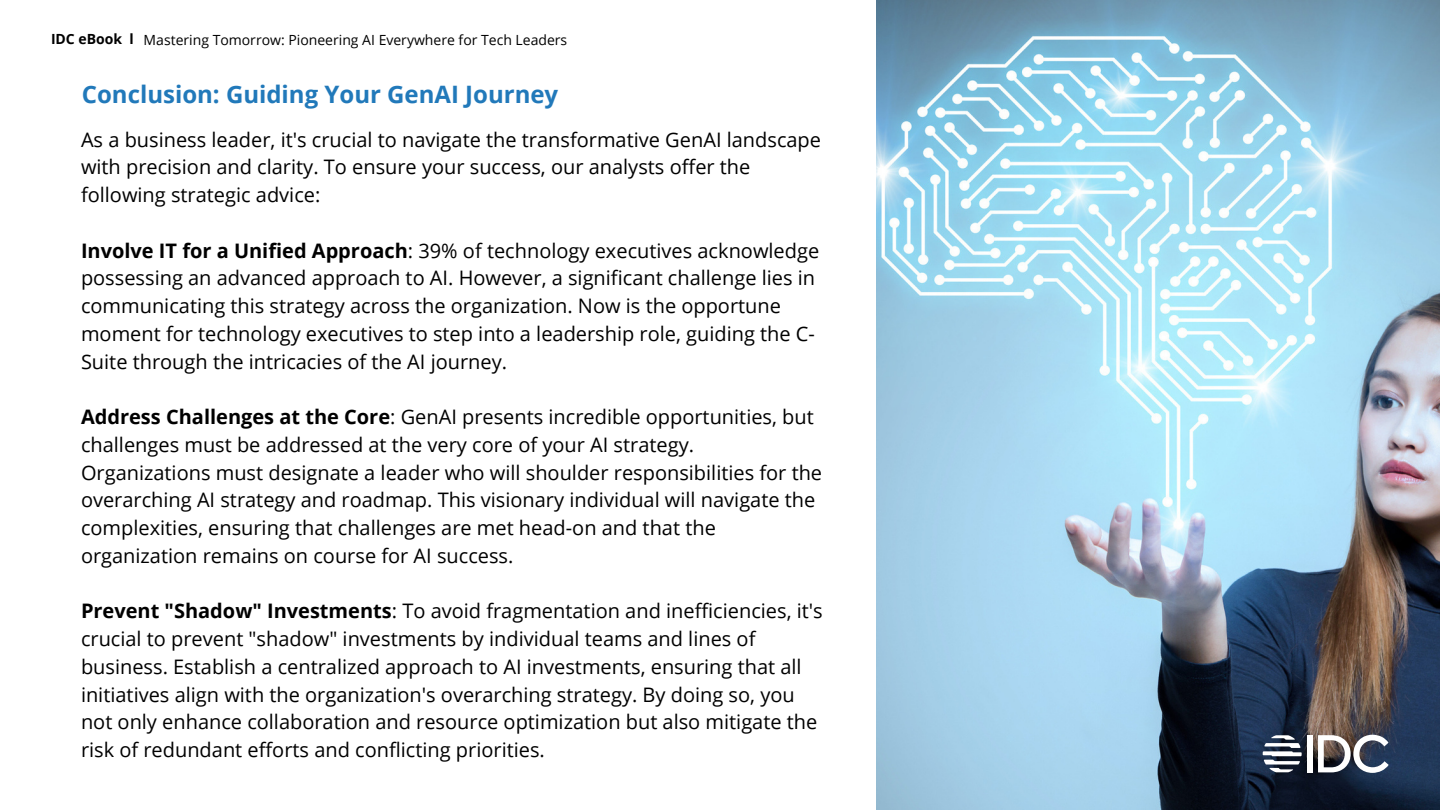
<style>
.page{position:relative;width:1440px;height:810px;background:#fff}
.page>*{position:absolute;margin:0;border:0;box-sizing:border-box;transform-origin:0 0}
.t1{font:700 24px "Open Sans";color:#2179ba}
.t2{font:20px/27.8px "Open Sans";color:#000}
.t3{font:14px "Open Sans";color:#000}
.t4{font:700 14px "Open Sans";color:#000}
.s1{font-weight:700}
</style>
<div class="page">
<img style="left:876px;top:0;width:564px;height:810px">
<div style="left:1307px;top:735px;width:6px;height:37px;background:#fff"></div>
<svg style="left:1318px;top:735px;width:71px;height:38px"></svg>
<svg style="left:1263px;top:735px;width:39px;height:37px"></svg>
<p class="t4" style="left:51px;top:29px;width:84px">IDC eBook l</p>
<p class="t3" style="left:144px;top:30px;width:425px">Mastering Tomorrow: Pioneering AI Everywhere for Tech Leaders</p>
<p class="t1" style="left:82px;top:78px;width:478px">Conclusion: Guiding Your GenAI Journey</p>
<p class="t2" style="left:81px;top:125px;width:742px">As a business leader, it's crucial to navigate the transformative GenAI landscape with precision and clarity. To ensure your success, our analysts offer the following strategic advice:</p>
<p class="t2" style="left:81px;top:236px;width:740px"><span class="s1">Involve IT for a Unified Approach</span>: 39% of technology executives acknowledge possessing an advanced approach to AI. However, a significant challenge lies in communicating this strategy across the organization. Now is the opportune moment for technology executives to step into a leadership role, guiding the C-Suite through the intricacies of the AI journey.</p>
<p class="t2" style="left:81px;top:402px;width:743px"><span class="s1">Address Challenges at the Core</span>: GenAI presents incredible opportunities, but challenges must be addressed at the very core of your AI strategy.<br>Organizations must designate a leader who will shoulder responsibilities for the overarching AI strategy and roadmap. This visionary individual will navigate the complexities, ensuring that challenges are met head-on and that the organization remains on course for AI success.</p>
<p class="t2" style="left:81px;top:597px;width:743px"><span class="s1">Prevent "Shadow" Investments</span>: To avoid fragmentation and inefficiencies, it's crucial to prevent "shadow" investments by individual teams and lines of business. Establish a centralized approach to AI investments, ensuring that all initiatives align with the organization's overarching strategy. By doing so, you not only enhance collaboration and resource optimization but also mitigate the risk of redundant efforts and conflicting priorities.</p>
</div>
